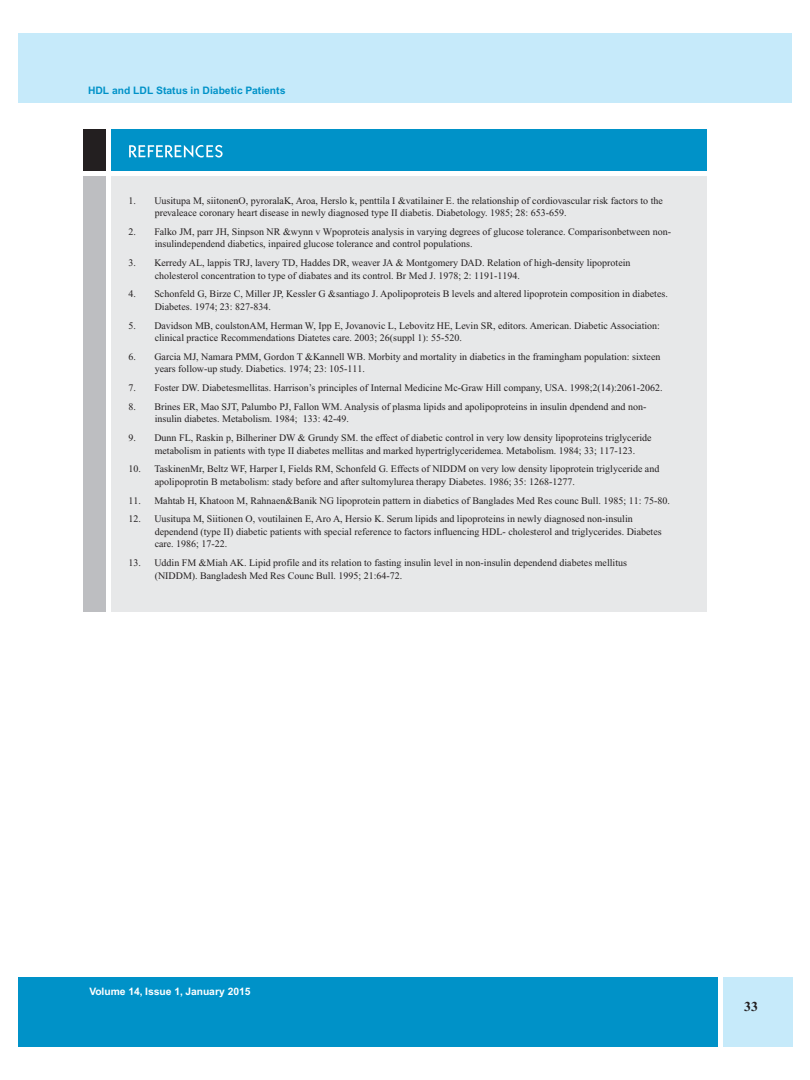
<style>
.page{position:relative;width:810px;height:1080px;background:#fff}
.page>*{position:absolute;margin:0;border:0;box-sizing:border-box;transform-origin:0 0}
.t1{font:700 13.75px "Times New Roman";color:#231f20}
.t2{font:700 10.25px "Helvetica";color:#0092c8}
.t3{font:700 10.25px "Helvetica";color:#fff}
.t4{font:10px/12.5px "Times New Roman";color:#231f20}
</style>
<div class="page">
<div style="left:18px;top:977px;width:699px;height:70px;background:#0092c8"></div>
<div style="left:723px;top:977px;width:69px;height:70px;background:#c6eafa"></div>
<div style="left:18px;top:34px;width:774px;height:69px;background:#c6eafa"></div>
<div style="left:84px;top:129px;width:22px;height:42px;background:#231f20"></div>
<div style="left:111px;top:176px;width:596px;height:435px;background:#e7e8e9"></div>
<div style="left:84px;top:176px;width:22px;height:435px;background:#bdbec1"></div>
<div style="left:111px;top:129px;width:596px;height:42px;background:#0092c8"></div>
<svg style="left:129px;top:145px;width:94px;height:13px"></svg>
<p class="t2" style="left:88px;top:84px;width:199px">HDL and LDL Status in Diabetic Patients</p>
<p class="t4" style="left:155px;top:194px;width:510px;text-indent:-26px">1. Uusitupa M, siitonenO, pyroralaK, Aroa, Herslo k, penttila I &amp;vatilainer E. the relationship of cordiovascular risk factors to the prevaleace coronary heart disease in newly diagnosed type II diabetis. Diabetology. 1985; 28: 653-659.</p>
<p class="t4" style="left:155px;top:226px;width:518px;text-indent:-26px">2. Falko JM, parr JH, Sinpson NR &amp;wynn v Wpoproteis analysis in varying degrees of glucose tolerance. Comparisonbetween non&shy;insulindependend diabetics, inpaired glucose tolerance and control populations.</p>
<p class="t4" style="left:155px;top:257px;width:477px;text-indent:-26px">3. Kerredy AL, lappis TRJ, lavery TD, Haddes DR, weaver JA &amp; Montgomery DAD. Relation of high-density lipoprotein cholesterol concentration to type of diabates and its control. Br Med J. 1978; 2: 1191-1194.</p>
<p class="t4" style="left:155px;top:288px;width:515px;text-indent:-26px">4. Schonfeld G, Birze C, Miller JP, Kessler G &amp;santiago J. Apolipoproteis B levels and altered lipoprotein composition in diabetes.<br>Diabetes. 1974; 23: 827-834.</p>
<p class="t4" style="left:155px;top:319px;width:507px;text-indent:-26px">5. Davidson MB, coulstonAM, Herman W, Ipp E, Jovanovic L, Lebovitz HE, Levin SR, editors. American. Diabetic Association: clinical practice Recommendations Diatetes care. 2003; 26(suppl 1): 55-520.</p>
<p class="t4" style="left:155px;top:351px;width:507px;text-indent:-26px">6. Garcia MJ, Namara PMM, Gordon T &amp;Kannell WB. Morbity and mortality in diabetics in the framingham population: sixteen years follow-up study. Diabetics. 1974; 23: 105-111.</p>
<p class="t4" style="left:128px;top:382px;width:536px">7. Foster DW. Diabetesmellitas. Harrison’s principles of Internal Medicine Mc-Graw Hill company, USA. 1998;2(14):2061-2062.</p>
<p class="t4" style="left:155px;top:401px;width:493px;text-indent:-26px">8. Brines ER, Mao SJT, Palumbo PJ, Fallon WM. Analysis of plasma lipids and apolipoproteins in insulin dpendend and non&shy;insulin diabetes. Metabolism. 1984; 133: 42-49.</p>
<p class="t4" style="left:155px;top:432px;width:499px;text-indent:-26px">9. Dunn FL, Raskin p, Bilheriner DW &amp; Grundy SM. the effect of diabetic control in very low density lipoproteins triglyceride metabolism in patients with type II diabetes mellitas and marked hypertriglyceridemea. Metabolism. 1984; 33; 117-123.</p>
<p class="t4" style="left:155px;top:463px;width:506px;text-indent:-26px">10. TaskinenMr, Beltz WF, Harper I, Fields RM, Schonfeld G. Effects of NIDDM on very low density lipoprotein triglyceride and apolipoprotin B metabolism: stady before and after sultomylurea therapy Diabetes. 1986; 35: 1268-1277.</p>
<p class="t4" style="left:128px;top:494px;width:543px">11. Mahtab H, Khatoon M, Rahnaen&amp;Banik NG lipoprotein pattern in diabetics of Banglades Med Res counc Bull. 1985; 11: 75-80.</p>
<p class="t4" style="left:155px;top:513px;width:508px;text-indent:-26px">12. Uusitupa M, Siitionen O, voutilainen E, Aro A, Hersio K. Serum lipids and lipoproteins in newly diagnosed non-insulin dependend (type II) diabetic patients with special reference to factors influencing HDL- cholesterol and triglycerides. Diabetes care. 1986; 17-22.</p>
<p class="t4" style="left:155px;top:557px;width:474px;text-indent:-26px">13. Uddin FM &amp;Miah AK. Lipid profile and its relation to fasting insulin level in non-insulin dependend diabetes mellitus (NIDDM). Bangladesh Med Res Counc Bull. 1995; 21:64-72.</p>
<p class="t3" style="left:89px;top:985px;width:163px">Volume 14, Issue 1, January 2015</p>
<h1 class="t1" style="left:744px;top:999px;width:15px">33</h1>
</div>
